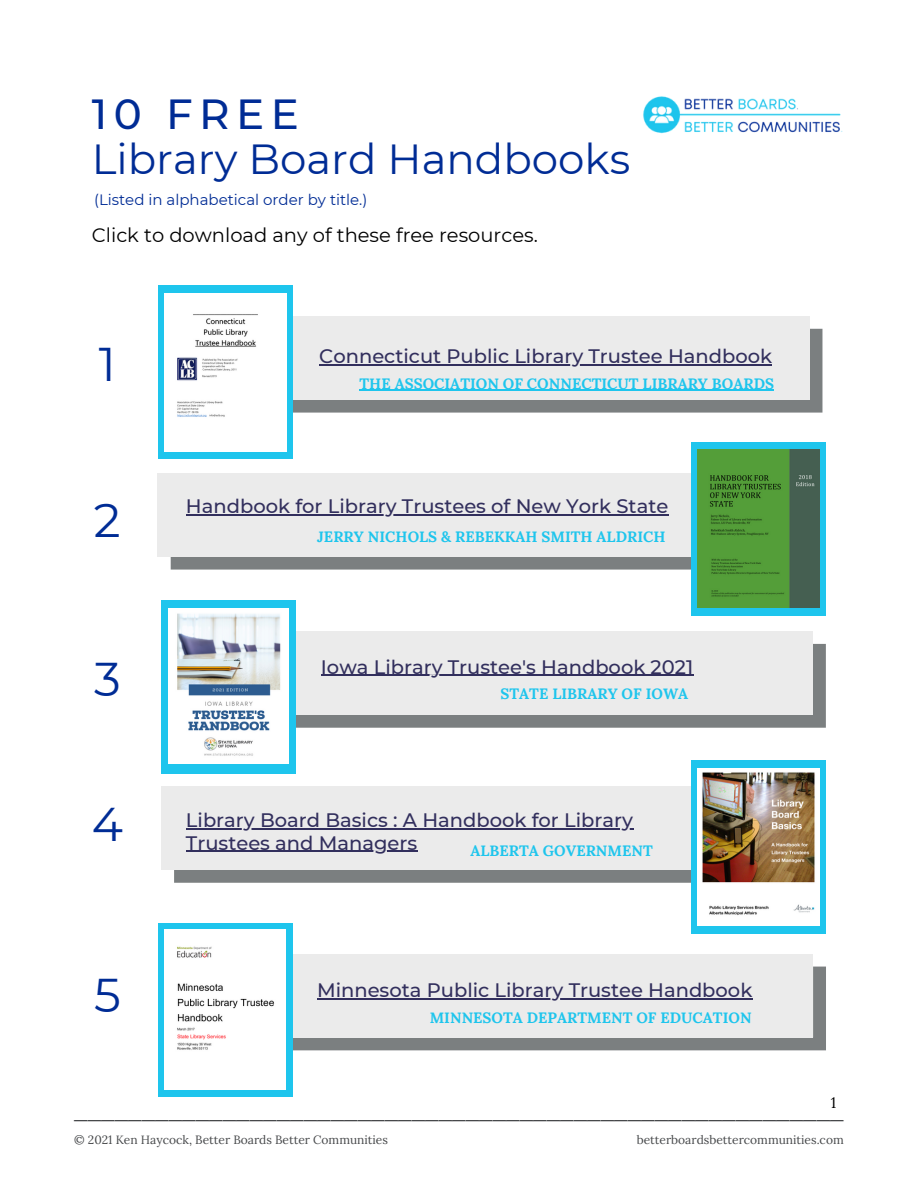
<style>
.page{position:relative;width:918px;height:1188px;background:#fff}
.page>*{position:absolute;margin:0;border:0;box-sizing:border-box;transform-origin:0 0}
.t1{font:47.25px "Montserrat";color:#002c95}
.t2{font:42px "Montserrat";color:#002c95}
.t3{font:500 42px "Montserrat";letter-spacing:.155em;color:#002c95}
.t4{font:27px "Montserrat";color:#47494b}
.t5{font:500 19.5px/22.5px "Montserrat";color:#322f5d}
.t6{font:19.5px "Montserrat";color:#000}
.t7{font:700 15px "Lora";color:#1ec5ed}
.t8{font:15px "Montserrat";color:#002c95}
.t9{font:15px "Lora";color:#000}
.t10{font:12px "Lora";color:#47494b}
</style>
<div class="page">
<svg style="left:296px;top:644px;width:530px;height:84px;background:#7d8182"></svg>
<div style="left:177px;top:631px;width:636px;height:84px;background:#ebebeb"></div>
<div style="left:161px;top:601px;width:135px;height:173px;background:#1ec5ed"></div>
<img style="left:643px;top:96px;width:200px;height:38px">
<svg style="left:171px;top:557px;width:520px;height:13px;background:#7f8384"></svg>
<div style="left:158px;top:473px;width:602px;height:84px;background:#ebebeb"></div>
<div style="left:691px;top:442px;width:135px;height:173px;background:#1ec5ed"></div>
<svg style="left:174px;top:870px;width:517px;height:13px;background:#7d8182"></svg>
<div style="left:161px;top:786px;width:610px;height:84px;background:#ebebeb"></div>
<svg style="left:293px;top:967px;width:533px;height:83px;background:#828687"></svg>
<div style="left:169px;top:954px;width:644px;height:83px;background:#ebebeb"></div>
<div style="left:158px;top:923px;width:135px;height:173px;background:#1ec5ed"></div>
<img style="left:164px;top:930px;width:122px;height:160px">
<hr style="left:317px;top:998px;width:435px;height:2px;background:#322f5d">
<div style="left:691px;top:760px;width:135px;height:173px;background:#1ec5ed"></div>
<hr style="left:186px;top:514px;width:482px;height:2px;background:#322f5d">
<div style="left:293px;top:329px;width:529px;height:84px;background:#7b7f80"></div>
<div style="left:173px;top:316px;width:637px;height:84px;background:#ebebeb"></div>
<div style="left:158px;top:286px;width:135px;height:173px;background:#1ec5ed"></div>
<hr style="left:319px;top:364px;width:453px;height:2px;background:#322f5d">
<hr style="left:360px;top:390px;width:414px;height:1px;background:#1ec5ed">
<img style="left:165px;top:293px;width:121px;height:159px">
<img style="left:698px;top:449px;width:121px;height:159px">
<img style="left:169px;top:608px;width:119px;height:156px">
<hr style="left:321px;top:675px;width:372px;height:1px;background:#322f5d">
<img style="left:698px;top:768px;width:121px;height:158px">
<hr style="left:186px;top:828px;width:447px;height:1px;background:#322f5d">
<hr style="left:186px;top:851px;width:231px;height:1px;background:#322f5d">
<p class="t3" style="left:92px;top:89px;width:209px">10 FREE</p>
<p class="t2" style="left:92px;top:133px;width:540px">Library Board Handbooks</p>
<p class="t8" style="left:94px;top:190px;width:275px">(Listed in alphabetical order by title.)</p>
<p class="t6" style="left:92px;top:223px;width:448px">Click to download any of these free resources.</p>
<p class="t1" style="left:99px;top:335px;width:19px">1</p>
<p class="t1" style="left:94px;top:492px;width:28px">2</p>
<p class="t1" style="left:94px;top:650px;width:28px">3</p>
<p class="t1" style="left:92px;top:795px;width:33px">4</p>
<p class="t1" style="left:94px;top:966px;width:28px">5</p>
<p class="t5" style="left:319px;top:345px;width:454px">Connecticut Public Library Trustee Handbook</p>
<p class="t7" style="left:360px;top:374px;width:416px">THE ASSOCIATION OF CONNECTICUT LIBRARY BOARDS</p>
<p class="t5" style="left:186px;top:495px;width:484px">Handbook for Library Trustees of New York State</p>
<p class="t7" style="left:317px;top:527px;width:350px">JERRY NICHOLS &amp; REBEKKAH SMITH ALDRICH</p>
<p class="t5" style="left:321px;top:655px;width:374px">Iowa Library Trustee's Handbook 2021</p>
<p class="t7" style="left:501px;top:684px;width:189px">STATE LIBRARY OF IOWA</p>
<p class="t5" style="left:186px;top:809px;width:449px">Library Board Basics : A Handbook for Library<br>Trustees and Managers</p>
<p class="t7" style="left:471px;top:841px;width:184px">ALBERTA GOVERNMENT</p>
<p class="t5" style="left:317px;top:979px;width:437px">Minnesota Public Library Trustee Handbook</p>
<p class="t7" style="left:430px;top:1008px;width:323px">MINNESOTA DEPARTMENT OF EDUCATION</p>
<p class="t9" style="left:831px;top:1092px;width:7px">1</p>
<p class="t4" style="left:74px;top:1094px;width:771px">_________________________________________________________</p>
<p class="t10" style="left:74px;top:1132px;width:315px">© 2021 Ken Haycock, Better Boards Better Communities</p>
<p class="t10" style="left:637px;top:1132px;width:208px">betterboardsbettercommunities.com</p>
</div>
